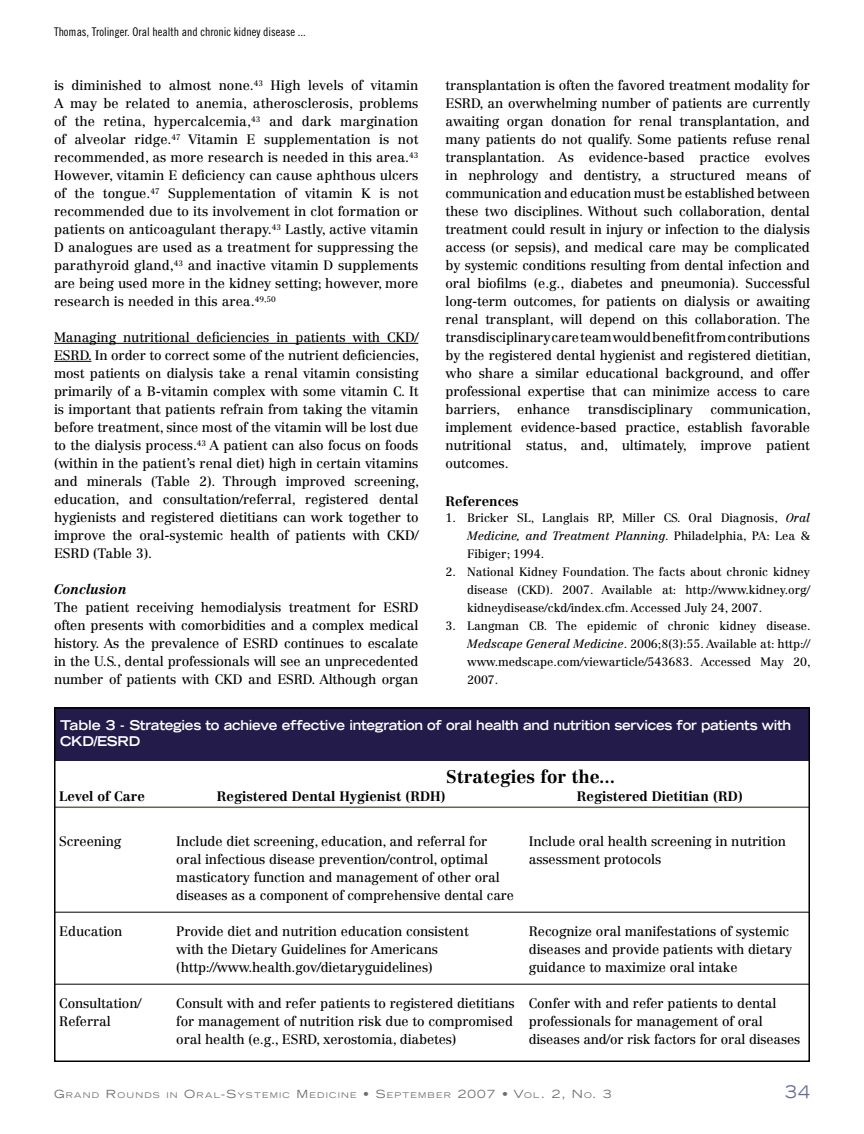
<style>
.page{position:relative;width:864px;height:1134px;background:#fff}
.page>*{position:absolute;margin:0;border:0;box-sizing:border-box;transform-origin:0 0}
.Copy{font:700 18px "Centennial LT Std";color:#000}
.t1{font:expanded 17.4px "Trade Gothic LT Std";color:#676d9a;scale:.95 1}
.Copy-2{font:13.5px/18px "Centennial LT Std";letter-spacing:-.01em;color:#000;text-align:justify}
.t2{font:700 expanded 13.5px/16.5px "Trade Gothic LT Std";letter-spacing:-.02em;color:#fff}
.Copy-3{font:700 13.5px "Centennial LT Std";color:#000}
.Subhead{font:italic 700 13.5px "Centennial LT Std";color:#000}
.References_Headline{font:700 13.5px "Centennial LT Std";color:#000}
.References{font:12px/18px "Centennial LT Std";color:#000;text-align:justify}
._2nd_Page_Headline{font:12px "Trade Gothic LT Std Cn 18";color:#000}
.t3{font:expanded 7.8px "Trade Gothic LT Std";letter-spacing:.145em;color:#6f6f6f;scale:1.05 1}
.s1{font-style:italic}
.s2{font-size:11.25px}
</style>
<div class="page">
<hr style="left:54px;top:343px;width:364px;height:1px;background:#000">
<hr style="left:54px;top:361px;width:37px;height:1px;background:#000">
<hr style="left:55px;top:807px;width:754px;height:1px;background:#64645b">
<hr style="left:55px;top:912px;width:754px;height:1px;background:#000">
<hr style="left:55px;top:984px;width:754px;height:1px;background:#000">
<div style="left:54px;top:707px;width:756px;height:54px;background:#231c4b"></div>
<div style="left:54px;top:707px;width:756px;height:355px;border:2px solid #000"></div>
<p class="_2nd_Page_Headline" style="left:54px;top:24px;width:253px">Thomas, Trolinger. Oral health and chronic kidney disease ...</p>
<p class="Copy-2" style="left:54px;top:76px;width:366px">is diminished to almost none.<sup>43</sup> High levels of vitamin A may be related to anemia, atherosclerosis, problems of the retina, hypercalcemia,<sup>43</sup> and dark margination of alveolar ridge.<sup>47</sup> Vitamin E supplementation is not recommended, as more research is needed in this area.<sup>43<br></sup>However, vitamin E deficiency can cause aphthous ulcers of the tongue.<sup>47</sup> Supplementation of vitamin K is not recommended due to its involvement in clot formation or patients on anticoagulant therapy.<sup>43</sup> Lastly, active vitamin D analogues are used as a treatment for suppressing the parathyroid gland,<sup>43</sup> and inactive vitamin D supplements are being used more in the kidney setting; however, more research is needed in this area.<sup>49,50</sup></p>
<p class="Copy-2" style="left:54px;top:328px;width:367px">Managing nutritional deficiencies in patients with CKD/ ESRD. In order to correct some of the nutrient deficiencies, most patients on dialysis take a renal vitamin consisting primarily of a B-vitamin complex with some vitamin C. It is important that patients refrain from taking the vitamin before treatment, since most of the vitamin will be lost due to the dialysis process.<sup>43</sup> A patient can also focus on foods (within in the patient’s renal diet) high in certain vitamins and minerals (Table 2). Through improved screening, education, and consultation/referral, registered dental hygienists and registered dietitians can work together to improve the oral-systemic health of patients with CKD/ ESRD (Table 3).</p>
<p class="Subhead" style="left:54px;top:581px;width:74px">Conclusion</p>
<p class="Copy-2" style="left:54px;top:598px;width:366px">The patient receiving hemodialysis treatment for ESRD often presents with comorbidities and a complex medical history. As the prevalence of ESRD continues to escalate in the U.S., dental professionals will see an unprecedented number of patients with CKD and ESRD. Although organ</p>
<p class="Copy-2" style="left:446px;top:76px;width:367px">transplantation is often the favored treatment modality for ESRD, an overwhelming number of patients are currently awaiting organ donation for renal transplantation, and many patients do not qualify. Some patients refuse renal transplantation. As evidence-based practice evolves in nephrology and dentistry, a structured means of communication and education must be established between these two disciplines. Without such collaboration, dental treatment could result in injury or infection to the dialysis access (or sepsis), and medical care may be complicated by systemic conditions resulting from dental infection and oral biofilms (e.g., diabetes and pneumonia). Successful long-term outcomes, for patients on dialysis or awaiting renal transplant, will depend on this collaboration. The transdisciplinary care team would benefit from contributions by the registered dental hygienist and registered dietitian, who share a similar educational background, and offer professional expertise that can minimize access to care barriers,</p>
<p class="Copy-2" style="left:517px;top:400px;width:54px">enhance</p>
<p class="Copy-2" style="left:588px;top:400px;width:106px">transdisciplinary</p>
<p class="Copy-2" style="left:446px;top:400px;width:367px;text-indent:265px">communication, implement evidence-based practice, establish favorable nutritional status, and, ultimately, improve patient outcomes.</p>
<p class="References_Headline" style="left:446px;top:493px;width:75px">References</p>
<p class="References" style="left:467px;top:509px;width:344px;text-indent:-22px">1. Bricker SL, Langlais RP, Miller CS. Oral Diagnosis, <span class="s1">Oral Medicine, and Treatment Planning</span>. Philadelphia, PA: Lea &amp; Fibiger; 1994.</p>
<p class="References" style="left:467px;top:563px;width:344px;text-indent:-22px">2. National Kidney Foundation. The facts about chronic kidney disease (CKD). 2007. Available at: http://www.kidney.org/ kidneydisease/ckd/index.cfm. Accessed July 24, 2007.</p>
<p class="References" style="left:467px;top:617px;width:345px;text-indent:-22px">3. Langman CB. The epidemic of chronic kidney disease.<br><span class="s1">Medscape General Medicine</span>. 2006;8(3):55. Available at: http:// www.medscape.com/viewarticle/543683. Accessed May 20, 2007.</p>
<p class="t2" style="left:60px;top:716px;width:733px">Table 3 - Strategies to achieve effective integration of oral health and nutrition services for patients with<br>CKD/ESRD</p>
<p class="Copy" style="left:446px;top:765px;width:170px">Strategies for the...</p>
<p class="Copy-3" style="left:59px;top:788px;width:87px">Level of Care</p>
<p class="Copy-3" style="left:217px;top:788px;width:230px">Registered Dental Hygienist (RDH)</p>
<p class="Copy-3" style="left:577px;top:788px;width:168px">Registered Dietitian (RD)</p>
<p class="Copy-2" style="left:59px;top:832px;width:64px">Screening</p>
<p class="Copy-2" style="left:176px;top:832px;width:312px">Include diet screening, education, and referral for</p>
<p class="Copy-2" style="left:529px;top:832px;width:259px">Include oral health screening in nutrition</p>
<p class="Copy-2" style="left:176px;top:850px;width:313px">oral infectious disease prevention/control, optimal</p>
<p class="Copy-2" style="left:529px;top:850px;width:134px">assessment protocols</p>
<p class="Copy-2" style="left:176px;top:868px;width:325px">masticatory function and management of other oral</p>
<p class="Copy-2" style="left:176px;top:886px;width:339px">diseases as a component of comprehensive dental care</p>
<p class="Copy-2" style="left:59px;top:922px;width:65px">Education</p>
<p class="Copy-2" style="left:176px;top:922px;width:294px">Provide diet and nutrition education consistent</p>
<p class="Copy-2" style="left:529px;top:922px;width:262px">Recognize oral manifestations of systemic</p>
<p class="Copy-2" style="left:176px;top:940px;width:263px">with the Dietary Guidelines for Americans</p>
<p class="Copy-2" style="left:529px;top:940px;width:265px">diseases and provide patients with dietary</p>
<p class="Copy-2" style="left:176px;top:958px;width:258px">(http://www.health.gov/dietaryguidelines)</p>
<p class="Copy-2" style="left:529px;top:958px;width:210px">guidance to maximize oral intake</p>
<p class="Copy-2" style="left:59px;top:994px;width:83px">Consultation/</p>
<p class="Copy-2" style="left:176px;top:994px;width:602px">Consult with and refer patients to registered dietitians Confer with and refer patients to dental</p>
<p class="Copy-2" style="left:59px;top:1012px;width:53px">Referral</p>
<p class="Copy-2" style="left:176px;top:1012px;width:588px">for management of nutrition risk due to compromised professionals for management of oral</p>
<p class="Copy-2" style="left:176px;top:1030px;width:282px">oral health (e.g., ESRD, xerostomia, diabetes)</p>
<p class="Copy-2" style="left:529px;top:1030px;width:273px">diseases and/or risk factors for oral diseases</p>
<p class="t3" style="left:54px;top:1090px;width:533px"><span class="s2">G</span>RAND <span class="s2">R</span>OUNDS IN <span class="s2">O</span>RAL<span class="s2">-S</span>YSTEMIC <span class="s2">M</span>EDICINE <span class="s2">• S</span>EPTEMBER <span class="s2">2007 • V</span>OL<span class="s2">. 2, N</span>O<span class="s2">. 3</span></p>
<p class="t1" style="left:785px;top:1080px;width:28px">34</p>
</div>
